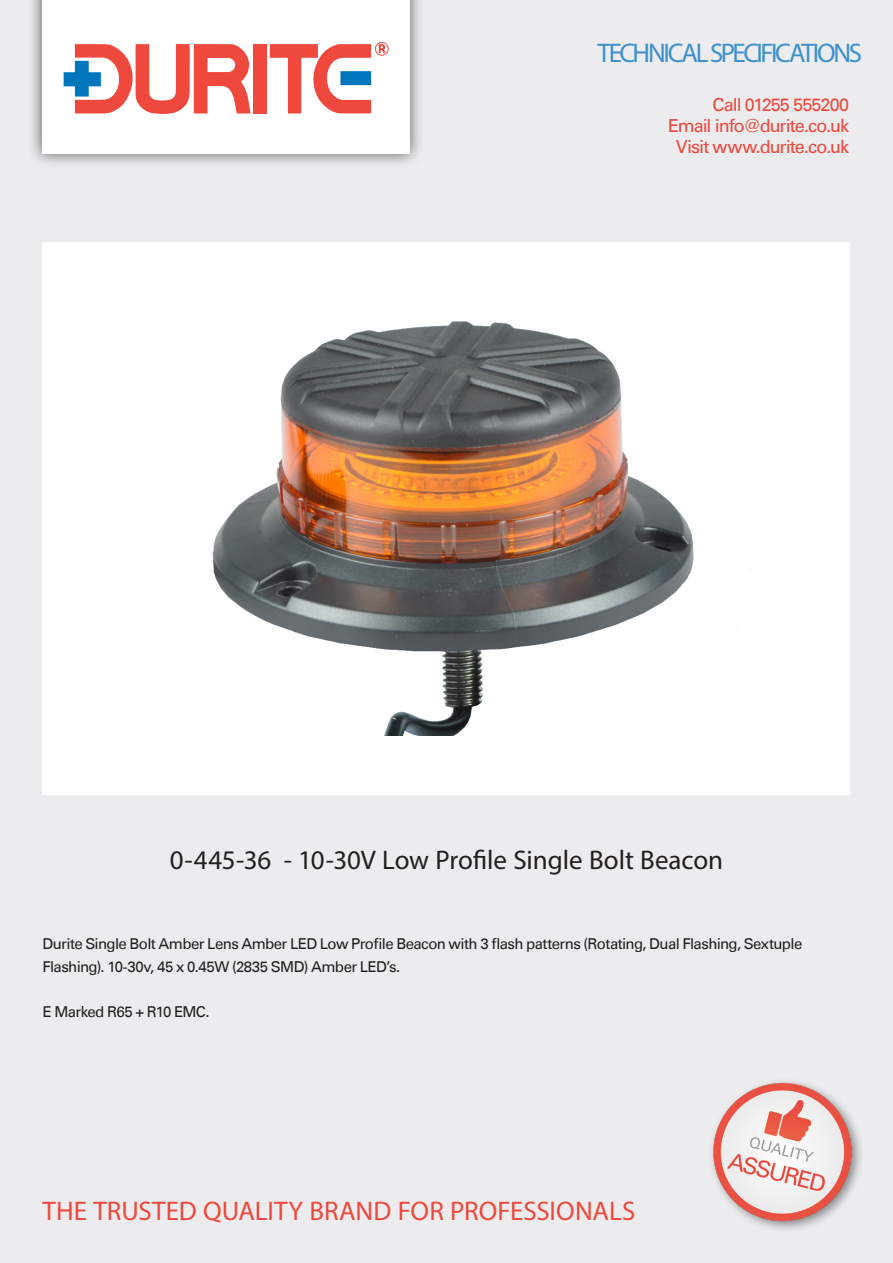
<style>
.page{position:relative;width:893px;height:1263px;background:#ececee}
.page>*{position:absolute;margin:0;border:0;box-sizing:border-box;transform-origin:0 0}
.t1{font:27px "Myriad Pro";color:#231f20}
.t2{font:27px "Myriad Pro";letter-spacing:.005em;color:#ef483c}
.t3{font:27px "Myriad Pro";letter-spacing:-.085em;color:#3e91cc}
.t4{font:18px "Univers Com 55 Roman";letter-spacing:-.05em;color:#ef483c}
.t5{font:15px/22.5px "Univers Com 55 Roman";letter-spacing:-.04em;color:#231f20}
</style>
<div class="page">
<div style="left:27px;top:0;width:398px;height:169px;background:#231f20;opacity:.75"></div>
<div style="left:42px;top:0;width:367px;height:154px;background:#fff"></div>
<div style="left:253px;top:44px;width:13px;height:69px;background:#ef483c"></div>
<svg style="left:270px;top:42px;width:118px;height:71px"></svg>
<svg style="left:64px;top:44px;width:187px;height:70px"></svg>
<img style="left:712px;top:1081px;width:149px;height:149px">
<div style="left:43px;top:242px;width:807px;height:553px;background:#fff"></div>
<img style="left:212px;top:321px;width:482px;height:415px">
<p class="t3" style="left:597px;top:36px;width:266px">TECHNICAL SPECIFICATIONS</p>
<p class="t4" style="left:713px;top:94px;width:138px">Call 01255 555200</p>
<p class="t4" style="left:668px;top:115px;width:183px">Email info@durite.co.uk</p>
<p class="t4" style="left:676px;top:136px;width:175px">Visit www.durite.co.uk</p>
<p class="t1" style="left:170px;top:844px;width:555px">0-445-36 - 10-30V Low Profile Single Bolt Beacon</p>
<p class="t5" style="left:43px;top:933px;width:761px">Durite Single Bolt Amber Lens Amber LED Low Profile Beacon with 3 flash patterns (Rotating, Dual Flashing, Sextuple<br>Flashing). 10-30v, 45 x 0.45W (2835 SMD) Amber LED’s.</p>
<p class="t5" style="left:43px;top:1000px;width:169px">E Marked R65 + R10 EMC.</p>
<p class="t2" style="left:43px;top:1194px;width:594px">THE TRUSTED QUALITY BRAND FOR PROFESSIONALS</p>
</div>
